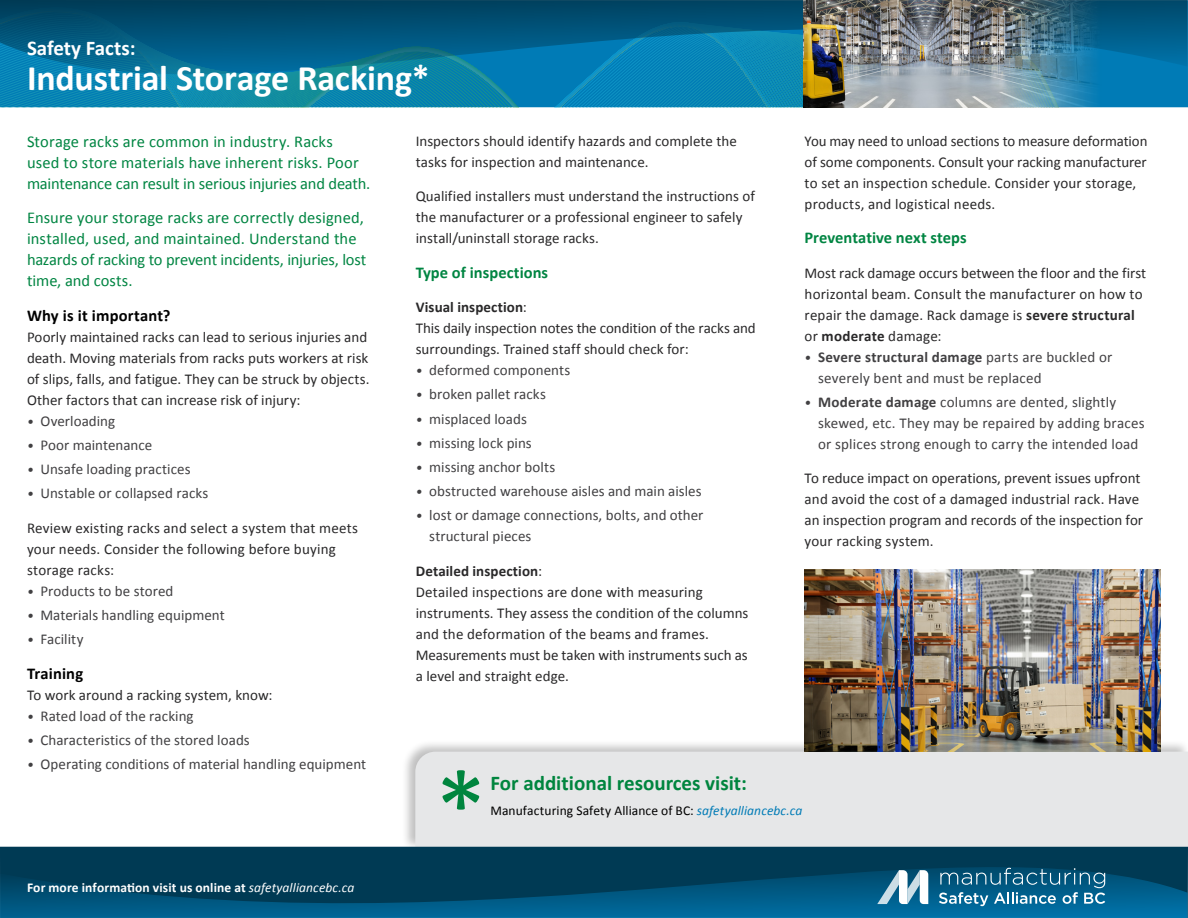
<style>
.page{position:relative;width:1188px;height:918px;background:#fff}
.page>*{position:absolute;margin:0;border:0;box-sizing:border-box;transform-origin:0 0}
.t1{font:700 36px "Calibri";letter-spacing:-.005em;color:#fff}
.t2{font:700 21px "Calibri";color:#00853e}
.t3{font:700 21px "Calibri";color:#fff}
.t4{font:16.5px/21px "Calibri";letter-spacing:.005em;color:#008542}
.t5{font:700 16.5px "Calibri";letter-spacing:.005em;color:#008542}
.t6{font:700 16.5px "Calibri";letter-spacing:.01em;color:#000}
.t7{font:15px/21px "Calibri";letter-spacing:.005em;color:#292829}
.t8{font:15px/21px "Calibri";letter-spacing:.005em;color:#414042}
.t9{font:700 13.5px "Calibri";letter-spacing:.01em;color:#fff}
.t10{font:13.5px "Calibri";letter-spacing:.005em;color:#000}
.s1{font-style:italic;font-size:13.5px}
.s2{font-weight:700}
.s3{font-weight:400;font-style:italic}
.s4{font-style:italic;color:#007bb6}
</style>
<div class="page">
<div style="left:401px;top:740px;width:787px;height:111px;background:#000;opacity:.25"></div>
<div style="left:415px;top:752px;width:773px;height:95px;background:#e6e7e8"></div>
<div style="left:0;top:847px;width:1188px;height:10px;background:#003a54"></div>
<svg style="left:33px;top:85px;width:1155px;height:22px;background:#0985af"></svg>
<svg style="left:0;top:0;width:1188px;height:85px;background:#03648d"></svg>
<svg style="left:0;top:857px;width:1188px;height:61px;background:#004b6e"></svg>
<svg style="left:939px;top:868px;width:166px;height:38px;background:#2c7597"></svg>
<svg style="left:877px;top:870px;width:51px;height:34px"></svg>
<svg style="left:443px;top:770px;width:36px;height:40px"></svg>
<img style="left:804px;top:0;width:312px;height:107px">
<img style="left:805px;top:569px;width:356px;height:183px">
<h2 class="t3" style="left:27px;top:34px;width:110px">Safety Facts:</h2>
<h1 class="t1" style="left:27px;top:55px;width:404px">Industrial Storage Racking*</h1>
<p class="t4" style="left:27px;top:131px;width:345px">Storage racks are common in industry. Racks<br>used to store materials have inherent risks. Poor maintenance can result in serious injuries and death.</p>
<p class="t4" style="left:27px;top:207px;width:341px">Ensure your storage racks are correctly designed, installed, used, and maintained. Understand the hazards of racking to prevent incidents, injuries, lost time, and costs.</p>
<p class="t6" style="left:27px;top:305px;width:145px">Why is it important?</p>
<p class="t7" style="left:27px;top:326px;width:344px">Poorly maintained racks can lead to serious injuries and death. Moving materials from racks puts workers at risk of slips, falls, and fatigue. They can be struck by objects.<br>Other factors that can increase risk of injury:</p>
<p class="t8" style="left:27px;top:410px;width:90px"><span class="s1">•</span> Overloading</p>
<p class="t8" style="left:27px;top:434px;width:127px"><span class="s1">•</span> Poor maintenance</p>
<p class="t8" style="left:27px;top:459px;width:165px"><span class="s1">•</span> Unsafe loading practices</p>
<p class="t8" style="left:27px;top:483px;width:183px"><span class="s1">•</span> Unstable or collapsed racks</p>
<p class="t7" style="left:27px;top:517px;width:333px">Review existing racks and select a system that meets your needs. Consider the following before buying storage racks:</p>
<p class="t8" style="left:27px;top:580px;width:148px"><span class="s1">•</span> Products to be stored</p>
<p class="t8" style="left:27px;top:605px;width:199px"><span class="s1">•</span> Materials handling equipment</p>
<p class="t8" style="left:27px;top:629px;width:58px"><span class="s1">•</span> Facility</p>
<p class="t6" style="left:27px;top:663px;width:58px">Training</p>
<p class="t7" style="left:27px;top:684px;width:247px">To work around a racking system, know:</p>
<p class="t8" style="left:27px;top:705px;width:168px"><span class="s1">•</span> Rated load of the racking</p>
<p class="t8" style="left:27px;top:730px;width:224px"><span class="s1">•</span> Characteristics of the stored loads</p>
<p class="t8" style="left:27px;top:754px;width:341px"><span class="s1">•</span> Operating conditions of material handling equipment</p>
<p class="t7" style="left:416px;top:130px;width:323px">Inspectors should identify hazards and complete the tasks for inspection and maintenance.</p>
<p class="t7" style="left:416px;top:186px;width:341px">Qualified installers must understand the instructions of the manufacturer or a professional engineer to safely install/uninstall storage racks.</p>
<p class="t5" style="left:416px;top:262px;width:134px">Type of inspections</p>
<p class="t7" style="left:416px;top:297px;width:341px"><span class="s2">Visual inspection</span>:<br>This daily inspection notes the condition of the racks and surroundings. Trained staff should check for:</p>
<p class="t8" style="left:416px;top:360px;width:156px"><span class="s1">•</span> deformed components</p>
<p class="t8" style="left:416px;top:384px;width:132px"><span class="s1">•</span> broken pallet racks</p>
<p class="t8" style="left:416px;top:408px;width:113px"><span class="s1">•</span> misplaced loads</p>
<p class="t8" style="left:416px;top:432px;width:117px"><span class="s1">•</span> missing lock pins</p>
<p class="t8" style="left:416px;top:457px;width:141px"><span class="s1">•</span> missing anchor bolts</p>
<p class="t8" style="left:416px;top:481px;width:287px"><span class="s1">•</span> obstructed warehouse aisles and main aisles</p>
<p class="t8" style="left:429px;top:505px;width:276px;text-indent:-14px"><span class="s1">•</span> lost or damage connections, bolts, and other structural pieces</p>
<p class="t7" style="left:416px;top:561px;width:334px"><span class="s2">Detailed inspection</span>:<br>Detailed inspections are done with measuring instruments. They assess the condition of the columns and the deformation of the beams and frames.<br>Measurements must be taken with instruments such as a level and straight edge.</p>
<h2 class="t2" style="left:490px;top:770px;width:258px">For additional resources visit:</h2>
<p class="t7" style="left:805px;top:130px;width:344px">You may need to unload sections to measure deformation of some components. Consult your racking manufacturer to set an inspection schedule. Consider your storage, products, and logistical needs.</p>
<p class="t5" style="left:805px;top:227px;width:164px">Preventative next steps</p>
<p class="t7" style="left:805px;top:262px;width:343px">Most rack damage occurs between the floor and the first horizontal beam. Consult the manufacturer on how to repair the damage. Rack damage is <span class="s2">severe structural </span>or <span class="s2">moderate</span> damage:</p>
<p class="t8" style="left:818px;top:346px;width:296px;text-indent:-14px"><span class="s1">•</span> <span class="s2">Severe structural damage</span> parts are buckled or severely bent and must be replaced</p>
<p class="t8" style="left:818px;top:391px;width:328px;text-indent:-14px"><span class="s1">•</span> <span class="s2">Moderate damage</span> columns are dented, slightly skewed, etc. They may be repaired by adding braces or splices strong enough to carry the intended load</p>
<p class="t7" style="left:805px;top:468px;width:340px">To reduce impact on operations, prevent issues upfront and avoid the cost of a damaged industrial rack. Have an inspection program and records of the inspection for your racking system.</p>
<p class="t9" style="left:27px;top:879px;width:329px">For more information visit us online at <span class="s3">safetyalliancebc.ca</span></p>
<p class="t10" style="left:490px;top:802px;width:314px">Manufacturing Safety Alliance of BC: <span class="s4">safetyalliancebc.ca</span></p>
</div>
